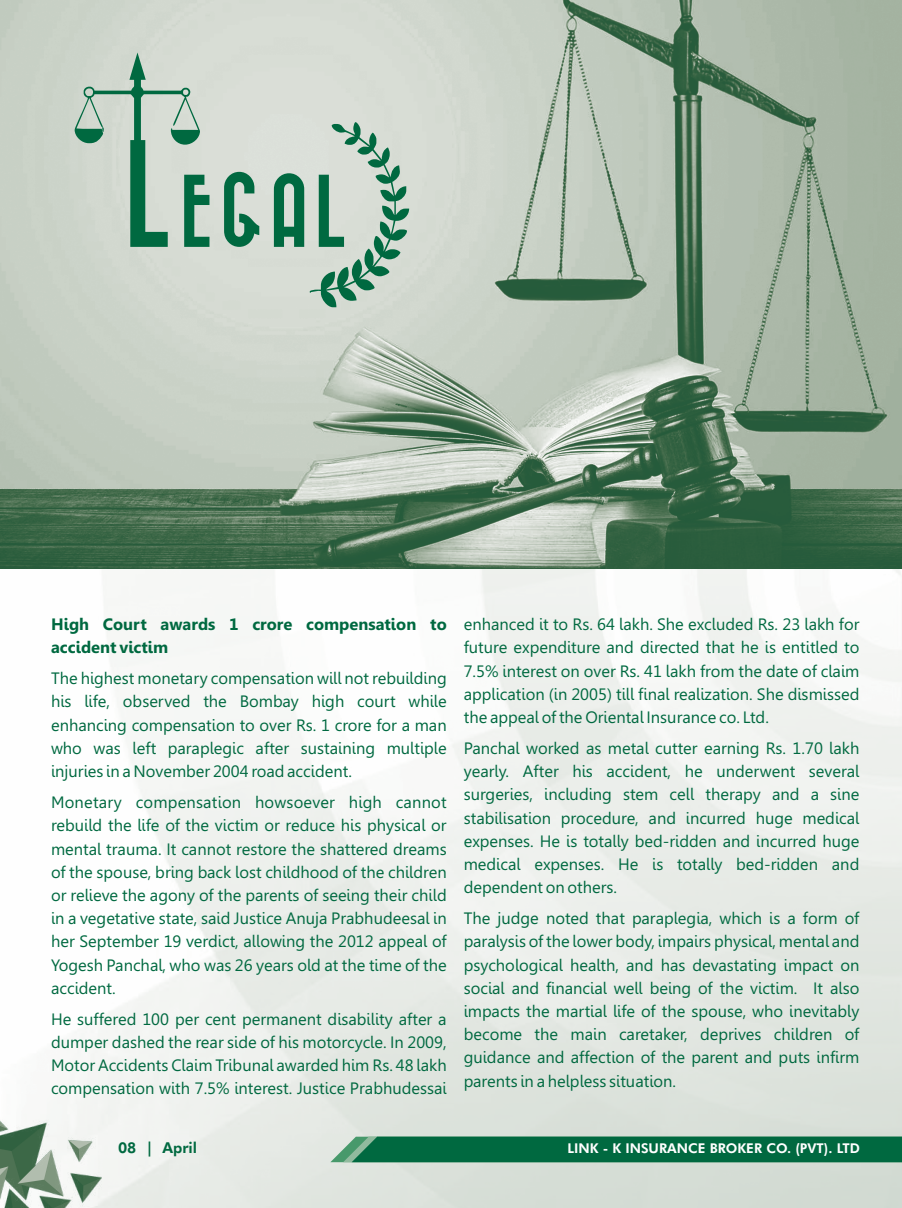
<style>
.page{position:relative;width:902px;height:1208px;background:#fff}
.page>*{position:absolute;margin:0;border:0;box-sizing:border-box;transform-origin:0 0}
.t1{font:16.5px/23.2px "Gisha";color:#006940;text-align:justify}
.t2{font:700 16.5px/23.2px "Gisha";color:#006940}
.t3{font:800 15px "Futura BT";color:#006940}
.t4{font:800 13.5px "Futura BT";color:#fff}
</style>
<div class="page">
<img style="left:0;top:568px;width:901px;height:640px">
<img style="left:0;top:1108px;width:101px;height:100px">
<img style="left:0;top:0;width:901px;height:568px">
<svg style="left:330px;top:1136px;width:571px;height:26px;background:#0d7048"></svg>
<svg style="left:224px;top:172px;width:35px;height:75px;background:#669f86"></svg>
<svg style="left:274px;top:173px;width:30px;height:74px;background:#3e8a6b"></svg>
<svg style="left:75px;top:52px;width:134px;height:195px;background:#acc4b6"></svg>
<svg style="left:310px;top:122px;width:99px;height:185px;background:#a7c2b3"></svg>
<p class="t2" style="left:51px;top:614px;width:397px">High Court awards 1 crore compensation to accident victim</p>
<p class="t1" style="left:51px;top:668px;width:397px">The highest monetary compensation will not rebuilding his life, observed the Bombay high court while enhancing compensation to over Rs. 1 crore for a man who was left paraplegic after sustaining multiple injuries in a November 2004 road accident.</p>
<p class="t1" style="left:51px;top:792px;width:397px">Monetary compensation howsoever high cannot rebuild the life of the victim or reduce his physical or mental trauma. It cannot restore the shattered dreams of the spouse, bring back lost childhood of the children or relieve the agony of the parents of seeing their child in a vegetative state, said Justice Anuja Prabhudeesal in her September 19 verdict, allowing the 2012 appeal of Yogesh Panchal, who was 26 years old at the time of the accident.</p>
<p class="t1" style="left:51px;top:1008px;width:397px">He suffered 100 per cent permanent disability after a dumper dashed the rear side of his motorcycle. In 2009, Motor Accidents Claim Tribunal awarded him Rs. 48 lakh compensation with 7.5% interest. Justice Prabhudessai</p>
<p class="t1" style="left:463px;top:614px;width:397px">enhanced it to Rs. 64 lakh. She excluded Rs. 23 lakh for future expenditure and directed that he is entitled to 7.5% interest on over Rs. 41 lakh from the date of claim application (in 2005) till final realization. She dismissed the appeal of the Oriental Insurance co. Ltd.</p>
<p class="t1" style="left:463px;top:738px;width:397px">Panchal worked as metal cutter earning Rs. 1.70 lakh yearly. After his accident, he underwent several surgeries, including stem cell therapy and a sine stabilisation procedure, and incurred huge medical expenses. He is totally bed-ridden and incurred huge medical expenses. He is totally bed-ridden and dependent on others.</p>
<p class="t1" style="left:463px;top:908px;width:397px">The judge noted that paraplegia, which is a form of paralysis of the lower body, impairs physical, mental and psychological health, and has devastating impact on social and financial well being of the victim. It also impacts the martial life of the spouse, who inevitably become the main caretaker, deprives children of guidance and affection of the parent and puts infirm parents in a helpless situation.</p>
<p class="t3" style="left:118px;top:1142px;width:80px">08 | April</p>
<p class="t4" style="left:567px;top:1142px;width:294px">LINK - K INSURANCE BROKER CO. (PVT). LTD</p>
</div>
